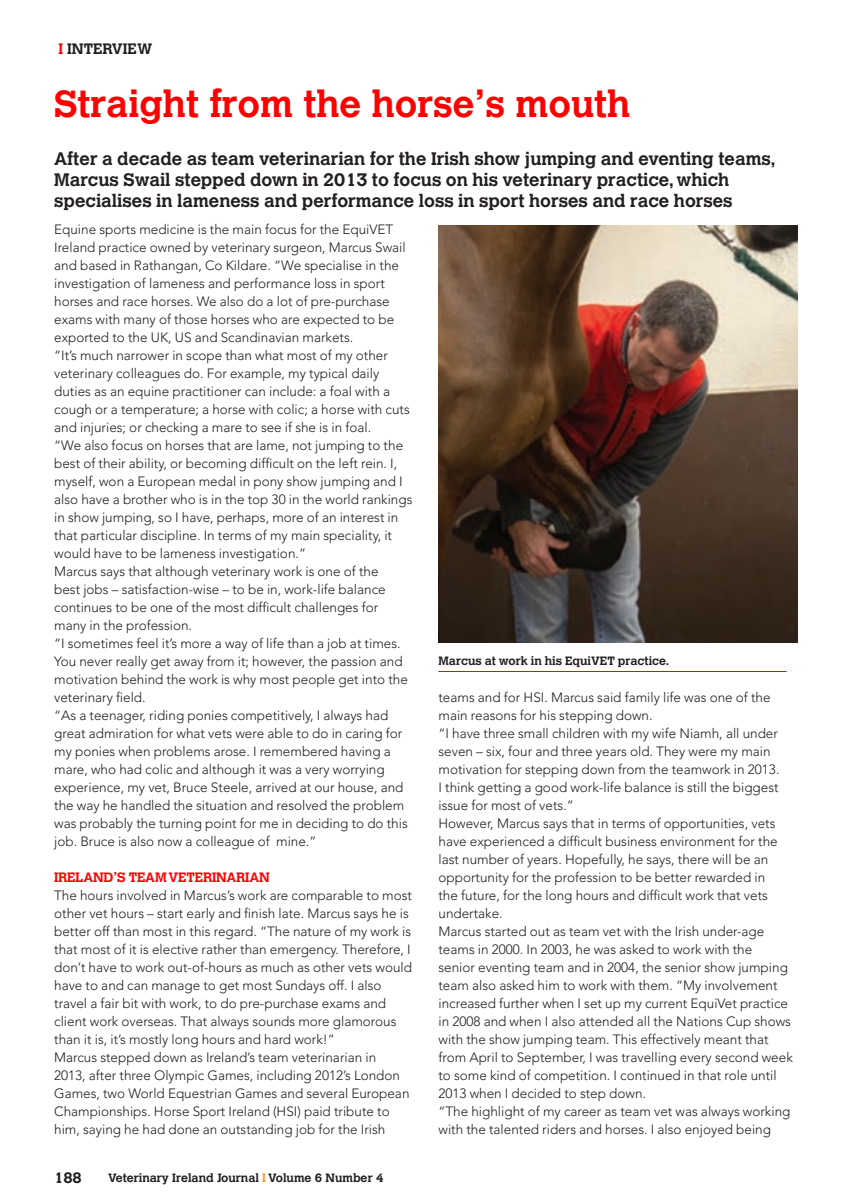
<style>
.page{position:relative;width:850px;height:1204px;background:#fff}
.page>*{position:absolute;margin:0;border:0;box-sizing:border-box;transform-origin:0 0}
.t1{font:700 37.5px "Calvert";color:#f00}
.t2{font:700 18px/21px "Calvert";color:#231f20}
.t3{font:700 15px "Calvert";color:#231f20}
.t4{font:300 13.5px/18px "Avenir";color:#231f20}
.t5{font:700 13.5px "Calvert";letter-spacing:-.01em;color:#f00}
.t6{font:700 12px "Calvert";color:#231f20}
.s1{color:#f00}
.s2{color:#f7981d}
</style>
<div class="page">
<img style="left:438px;top:225px;width:359px;height:417px">
<hr style="left:438px;top:671px;width:348px;height:1px;background:#f00">
<p class="t3" style="left:58px;top:39px;width:95px"><span class="s1">I</span> INTERVIEW</p>
<h1 class="t1" style="left:54px;top:80px;width:577px">Straight from the horse’s mouth</h1>
<h2 class="t2" style="left:54px;top:148px;width:722px">After a decade as team veterinarian for the Irish show jumping and eventing teams,<br>Marcus Swail stepped down in 2013 to focus on his veterinary practice, which specialises in lameness and performance loss in sport horses and race horses</h2>
<p class="t4" style="left:54px;top:220px;width:359px">Equine sports medicine is the main focus for the EquiVET Ireland practice owned by veterinary surgeon, Marcus Swail and based in Rathangan, Co Kildare. “We specialise in the investigation of lameness and performance loss in sport horses and race horses. We also do a lot of pre-purchase exams with many of those horses who are expected to be exported to the UK, US and Scandinavian markets.<br>“It’s much narrower in scope than what most of my other veterinary colleagues do. For example, my typical daily duties as an equine practitioner can include: a foal with a cough or a temperature; a horse with colic; a horse with cuts and injuries; or checking a mare to see if she is in foal.<br>“We also focus on horses that are lame, not jumping to the best of their ability, or becoming difficult on the left rein. I, myself, won a European medal in pony show jumping and I also have a brother who is in the top 30 in the world rankings in show jumping, so I have, perhaps, more of an interest in that particular discipline. In terms of my main speciality, it would have to be lameness investigation.”<br>Marcus says that although veterinary work is one of the<br>best jobs – satisfaction-wise – to be in, work-life balance continues to be one of the most difficult challenges for many in the profession.<br>“I sometimes feel it’s more a way of life than a job at times.<br>You never really get away from it; however, the passion and motivation behind the work is why most people get into the veterinary field.<br>“As a teenager, riding ponies competitively, I always had great admiration for what vets were able to do in caring for my ponies when problems arose. I remembered having a mare, who had colic and although it was a very worrying experience, my vet, Bruce Steele, arrived at our house, and the way he handled the situation and resolved the problem was probably the turning point for me in deciding to do this job. Bruce is also now a colleague of mine.”</p>
<p class="t5" style="left:54px;top:869px;width:217px">IRELAND’S TEAM VETERINARIAN</p>
<p class="t4" style="left:54px;top:886px;width:359px">The hours involved in Marcus’s work are comparable to most other vet hours – start early and finish late. Marcus says he is better off than most in this regard. “The nature of my work is that most of it is elective rather than emergency. Therefore, I don’t have to work out-of-hours as much as other vets would have to and can manage to get most Sundays off. I also travel a fair bit with work, to do pre-purchase exams and client work overseas. That always sounds more glamorous than it is, it’s mostly long hours and hard work!”<br>Marcus stepped down as Ireland’s team veterinarian in<br>2013, after three Olympic Games, including 2012’s London Games, two World Equestrian Games and several European Championships. Horse Sport Ireland (HSI) paid tribute to him, saying he had done an outstanding job for the Irish</p>
<p class="t6" style="left:438px;top:653px;width:232px">Marcus at work in his EquiVET practice.</p>
<p class="t4" style="left:438px;top:688px;width:356px">teams and for HSI. Marcus said family life was one of the main reasons for his stepping down.<br>“I have three small children with my wife Niamh, all under seven – six, four and three years old. They were my main motivation for stepping down from the teamwork in 2013.<br>I think getting a good work-life balance is still the biggest issue for most of vets.”<br>However, Marcus says that in terms of opportunities, vets have experienced a difficult business environment for the last number of years. Hopefully, he says, there will be an opportunity for the profession to be better rewarded in<br>the future, for the long hours and difficult work that vets undertake.<br>Marcus started out as team vet with the Irish under-age teams in 2000. In 2003, he was asked to work with the<br>senior eventing team and in 2004, the senior show jumping team also asked him to work with them. “My involvement increased further when I set up my current EquiVet practice in 2008 and when I also attended all the Nations Cup shows with the show jumping team. This effectively meant that from April to September, I was travelling every second week to some kind of competition. I continued in that role until 2013 when I decided to step down.<br>“The highlight of my career as team vet was always working with the talented riders and horses. I also enjoyed being</p>
<p class="t3" style="left:54px;top:1168px;width:29px">188</p>
<p class="t6" style="left:108px;top:1169px;width:277px">Veterinary Ireland Journal <span class="s2">I</span> Volume 6 Number 4</p>
</div>
